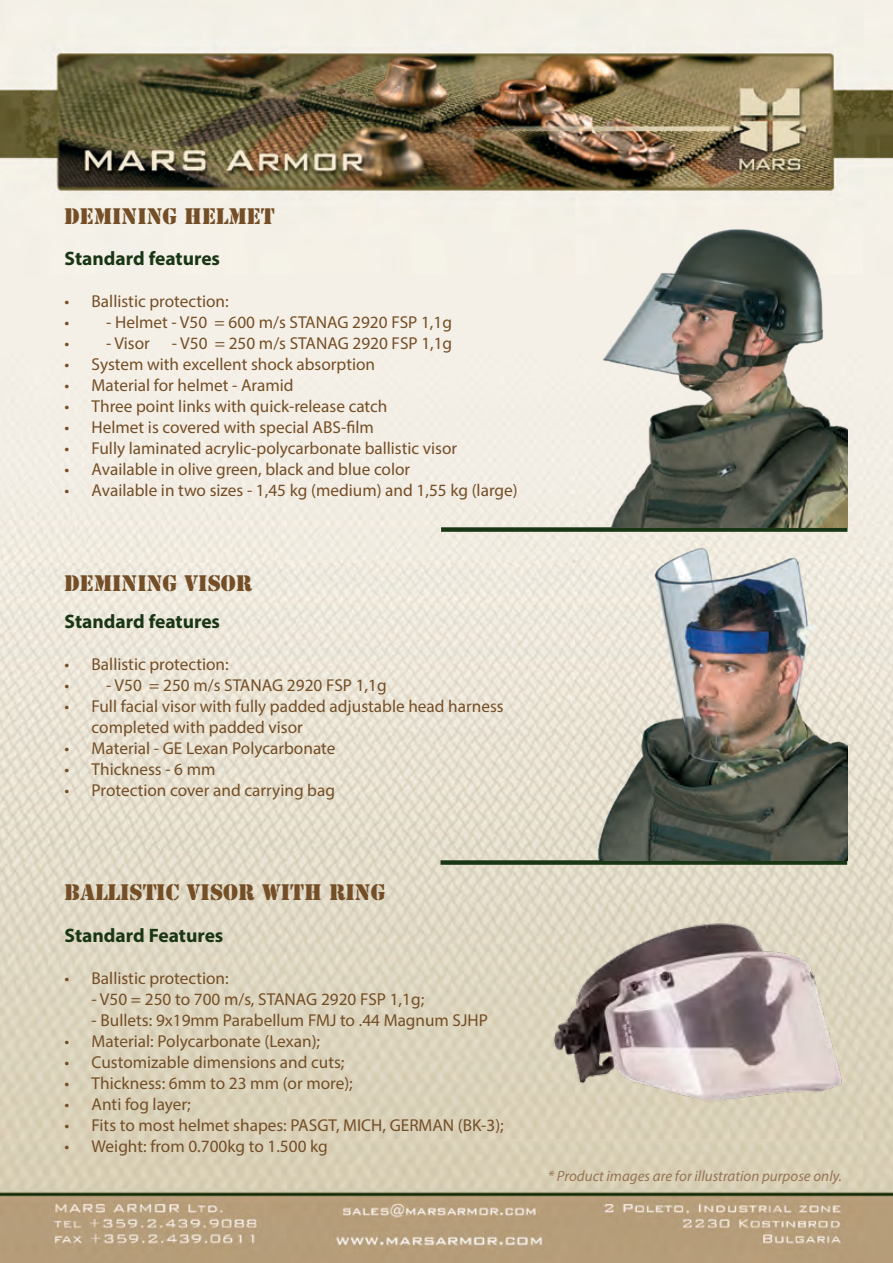
<style>
.page{position:relative;width:893px;height:1263px;background:#fff}
.page>*{position:absolute;margin:0;border:0;box-sizing:border-box;transform-origin:0 0}
.Title_light{font:21px "Stencil Std";color:#744e26}
.body_sub_title_green{font:700 19.5px "Myriad Pro";color:#193614}
.t1{font:17.25px/21px "Myriad Pro";color:#744e26}
.small_print_light{font:italic 15px "Myriad Pro";color:#967554}
</style>
<div class="page">
<img style="left:0;top:0;width:893px;height:1263px">
<div style="left:441px;top:860px;width:406px;height:5px;background:#193614"></div>
<div style="left:441px;top:527px;width:406px;height:5px;background:#193614"></div>
<img style="left:547px;top:911px;width:306px;height:196px">
<img style="left:567px;top:213px;width:280px;height:314px">
<img style="left:577px;top:546px;width:270px;height:314px">
<p class="Title_light" style="left:65px;top:203px;width:212px">DEMINING HELMET</p>
<p class="body_sub_title_green" style="left:65px;top:245px;width:157px">Standard features</p>
<p class="t1" style="left:65px;top:291px;width:166px">• Ballistic protection:</p>
<p class="t1" style="left:65px;top:312px;width:389px">• - Helmet - V50 = 600 m/s STANAG 2920 FSP 1,1g</p>
<p class="t1" style="left:65px;top:333px;width:87px">• - Visor</p>
<p class="t1" style="left:172px;top:333px;width:282px">- V50 = 250 m/s STANAG 2920 FSP 1,1g</p>
<p class="t1" style="left:65px;top:354px;width:312px">• System with excellent shock absorption</p>
<p class="t1" style="left:65px;top:375px;width:230px">• Material for helmet - Aramid</p>
<p class="t1" style="left:65px;top:396px;width:324px">• Three point links with quick-release catch</p>
<p class="t1" style="left:65px;top:417px;width:311px">• Helmet is covered with special ABS-film</p>
<p class="t1" style="left:65px;top:438px;width:394px">• Fully laminated acrylic-polycarbonate ballistic visor</p>
<p class="t1" style="left:65px;top:459px;width:347px">• Available in olive green, black and blue color</p>
<p class="t1" style="left:65px;top:480px;width:455px">• Available in two sizes - 1,45 kg (medium) and 1,55 kg (large)</p>
<p class="Title_light" style="left:65px;top:570px;width:189px">DEMINING VISOR</p>
<p class="body_sub_title_green" style="left:65px;top:609px;width:157px">Standard features</p>
<p class="t1" style="left:65px;top:654px;width:166px">• Ballistic protection:</p>
<p class="t1" style="left:65px;top:675px;width:324px">• - V50 = 250 m/s STANAG 2920 FSP 1,1g</p>
<p class="t1" style="left:92px;top:696px;width:414px;text-indent:-27px">• Full facial visor with fully padded adjustable head harness completed with padded visor</p>
<p class="t1" style="left:65px;top:738px;width:272px">• Material - GE Lexan Polycarbonate</p>
<p class="t1" style="left:65px;top:759px;width:152px">• Thickness - 6 mm</p>
<p class="t1" style="left:65px;top:780px;width:272px">• Protection cover and carrying bag</p>
<p class="Title_light" style="left:65px;top:879px;width:322px">BALLISTIC VISOR WITH RING</p>
<p class="body_sub_title_green" style="left:65px;top:922px;width:160px">Standard Features</p>
<p class="t1" style="left:65px;top:967px;width:166px">• Ballistic protection:</p>
<p class="t1" style="left:92px;top:988px;width:334px">- V50 = 250 to 700 m/s, STANAG 2920 FSP 1,1g;</p>
<p class="t1" style="left:92px;top:1009px;width:398px">- Bullets: 9x19mm Parabellum FMJ to .44 Magnum SJHP</p>
<p class="t1" style="left:65px;top:1030px;width:257px">• Material: Polycarbonate (Lexan);</p>
<p class="t1" style="left:65px;top:1051px;width:281px">• Customizable dimensions and cuts;</p>
<p class="t1" style="left:65px;top:1072px;width:290px">• Thickness: 6mm to 23 mm (or more);</p>
<p class="t1" style="left:65px;top:1093px;width:128px">• Anti fog layer;</p>
<p class="t1" style="left:65px;top:1114px;width:441px">• Fits to most helmet shapes: PASGT, MICH, GERMAN (BK-3);</p>
<p class="t1" style="left:65px;top:1135px;width:265px">• Weight: from 0.700kg to 1.500 kg</p>
<p class="small_print_light" style="left:548px;top:1166px;width:295px">* Product images are for illustration purpose only.</p>
</div>
